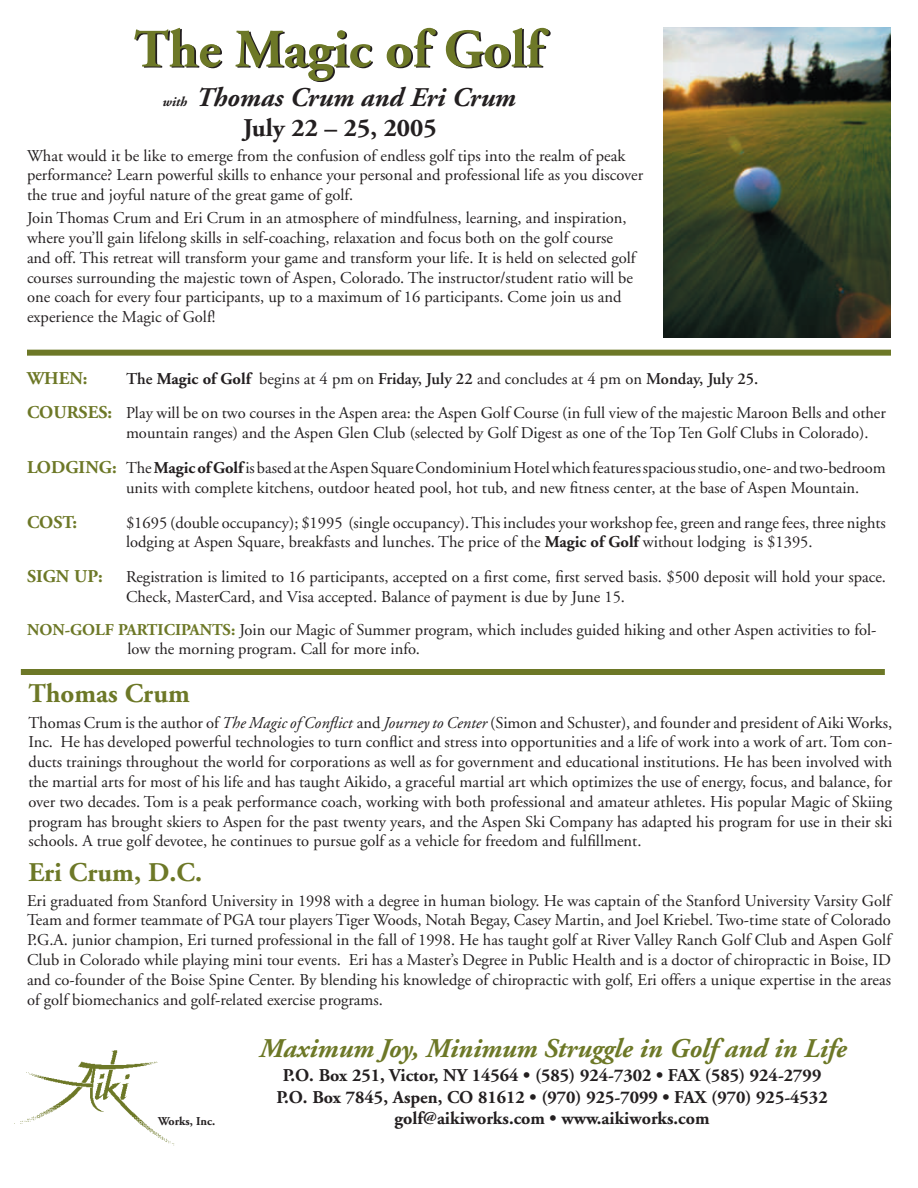
<style>
.page{position:relative;width:918px;height:1188px;background:#fff}
.page>*{position:absolute;margin:0;border:0;box-sizing:border-box;transform-origin:0 0}
.t1{font:700 54px "Adobe Garamond";color:#231f20}
.t2{font:italic 700 27px "Adobe Garamond";color:#6d7827}
.t3{font:italic 700 27px "Adobe Garamond";color:#231f20}
.t4{font:700 27px "Adobe Garamond";color:#6d7827}
.t5{font:700 25.5px "Adobe Garamond";color:#231f20}
.t6{font:700 18px/21.6px "Adobe Garamond";color:#231f20;text-align:center}
.t7{font:700 18px "Adobe Garamond";color:#6d7827}
.t8{font:16.5px/19.8px "Adobe Garamond";color:#231f20}
.t9{font:700 12px "Adobe Garamond";letter-spacing:-.005em;color:#231f20}
.s1{font-size:13.5px}
.s2{font-weight:600}
.s3{font-weight:700}
.s4{font-weight:700;font-size:18px;color:#6d7827}
.s5{font-weight:700;color:#6d7827}
.s6{font-style:italic}
</style>
<div class="page">
<div style="left:21px;top:669px;width:864px;height:6px;background:#6d7827"></div>
<div style="left:27px;top:350px;width:864px;height:6px;background:#6d7827"></div>
<img style="left:664px;top:27px;width:227px;height:311px">
<img style="left:14px;top:1050px;width:161px;height:96px">
<h1 class="t1" style="left:136px;top:21px;width:410px">The Magic of Golf</h1>
<h2 class="t3" style="left:162px;top:82px;width:355px"><span class="s1">with</span> Thomas Crum and Eri Crum</h2>
<h3 class="t5" style="left:243px;top:114px;width:195px">July 22 – 25, 2005</h3>
<p class="t8" style="left:27px;top:146px;width:618px">What would it be like to emerge from the confusion of endless golf tips into the realm of peak performance? Learn powerful skills to enhance your personal and professional life as you discover the true and joyful nature of the great game of golf.</p>
<p class="t8" style="left:27px;top:208px;width:610px">Join Thomas Crum and Eri Crum in an atmosphere of mindfulness, learning, and inspiration, where you’ll gain lifelong skills in self-coaching, relaxation and focus both on the golf course and off. This retreat will transform your game and transform your life. It is held on selected golf courses surrounding the majestic town of Aspen, Colorado. The instructor/student ratio will be one coach for every four participants, up to a maximum of 16 participants. Come join us and experience the Magic of Golf!</p>
<p class="t7" style="left:27px;top:368px;width:62px">WHEN:</p>
<p class="t8" style="left:27px;top:362px;width:860px;line-height:34.5px;text-indent:99px"><span class="s2">The</span> <span class="s3">Magic of Golf</span> begins at 4 pm on <span class="s2">Friday, July 22</span> and concludes at 4 pm on <span class="s2">Monday, July 25.<br></span><span class="s4">COURSES:</span> Play will be on two courses in the Aspen area: the Aspen Golf Course (in full view of the majestic Maroon Bells and other</p>
<p class="t8" style="left:27px;top:416px;width:860px;line-height:34.7px;text-indent:99px">mountain ranges) and the Aspen Glen Club (selected by Golf Digest as one of the Top Ten Golf Clubs in Colorado).<br><span class="s4">LODGING:</span> The <span class="s3">Magic of Golf</span> is based at the Aspen Square Condominium Hotel which features spacious studio, one- and two-bedroom</p>
<p class="t8" style="left:126px;top:478px;width:735px">units with complete kitchens, outdoor heated pool, hot tub, and new fitness center, at the base of Aspen Mountain.</p>
<p class="t7" style="left:27px;top:512px;width:52px">COST:</p>
<p class="t8" style="left:126px;top:513px;width:761px">$1695 (double occupancy); $1995 (single occupancy). This includes your workshop fee, green and range fees, three nights lodging at Aspen Square, breakfasts and lunches. The price of the <span class="s3">Magic of Golf</span> without lodging is $1395.</p>
<p class="t7" style="left:27px;top:566px;width:77px">SIGN UP:</p>
<p class="t8" style="left:126px;top:567px;width:762px">Registration is limited to 16 participants, accepted on a first come, first served basis. $500 deposit will hold your space.<br>Check, MasterCard, and Visa accepted. Balance of payment is due by June 15.</p>
<p class="t8" style="left:128px;top:620px;width:751px;text-indent:-100px"><span class="s5">NON-GOLF PARTICIPANTS:</span> Join our Magic of Summer program, which includes guided hiking and other Aspen activities to fol&shy;low the morning program. Call for more info.</p>
<h2 class="t4" style="left:28px;top:679px;width:163px">Thomas Crum</h2>
<p class="t8" style="left:28px;top:713px;width:866px;text-align:justify">Thomas Crum is the author of <span class="s6">The Magic of Conflict</span> and <span class="s6">Journey to Center</span> (Simon and Schuster), and founder and president of Aiki Works, Inc. He has developed powerful technologies to turn conflict and stress into opportunities and a life of work into a work of art. Tom con&shy;ducts trainings throughout the world for corporations as well as for government and educational institutions. He has been involved with the martial arts for most of his life and has taught Aikido, a graceful martial art which optimizes the use of energy, focus, and balance, for over two decades. Tom is a peak performance coach, working with both professional and amateur athletes. His popular Magic of Skiing program has brought skiers to Aspen for the past twenty years, and the Aspen Ski Company has adapted his program for use in their ski schools. A true golf devotee, he continues to pursue golf as a vehicle for freedom and fulfillment.</p>
<h2 class="t4" style="left:28px;top:858px;width:175px">Eri Crum, D.C.</h2>
<p class="t8" style="left:27px;top:891px;width:866px;text-align:justify">Eri graduated from Stanford University in 1998 with a degree in human biology. He was captain of the Stanford University Varsity Golf Team and former teammate of PGA tour players Tiger Woods, Notah Begay, Casey Martin, and Joel Kriebel. Two-time state of Colorado P.G.A. junior champion, Eri turned professional in the fall of 1998. He has taught golf at River Valley Ranch Golf Club and Aspen Golf Club in Colorado while playing mini tour events. Eri has a Master’s Degree in Public Health and is a doctor of chiropractic in Boise, ID and co-founder of the Boise Spine Center. By blending his knowledge of chiropractic with golf, Eri offers a unique expertise in the areas of golf biomechanics and golf-related exercise programs.</p>
<h2 class="t2" style="left:260px;top:1033px;width:589px">Maximum Joy, Minimum Struggle in Golf and in Life</h2>
<p class="t6" style="left:277px;top:1065px;width:553px">P.O. Box 251, Victor, NY 14564 • (585) 924-7302 • FAX (585) 924-2799<br>P.O. Box 7845, Aspen, CO 81612 • (970) 925-7099 • FAX (970) 925-4532</p>
<p class="t9" style="left:158px;top:1115px;width:58px">Works, Inc.</p>
<p class="t6" style="left:395px;top:1108px;width:316px">golf@aikiworks.com • www.aikiworks.com</p>
</div>
